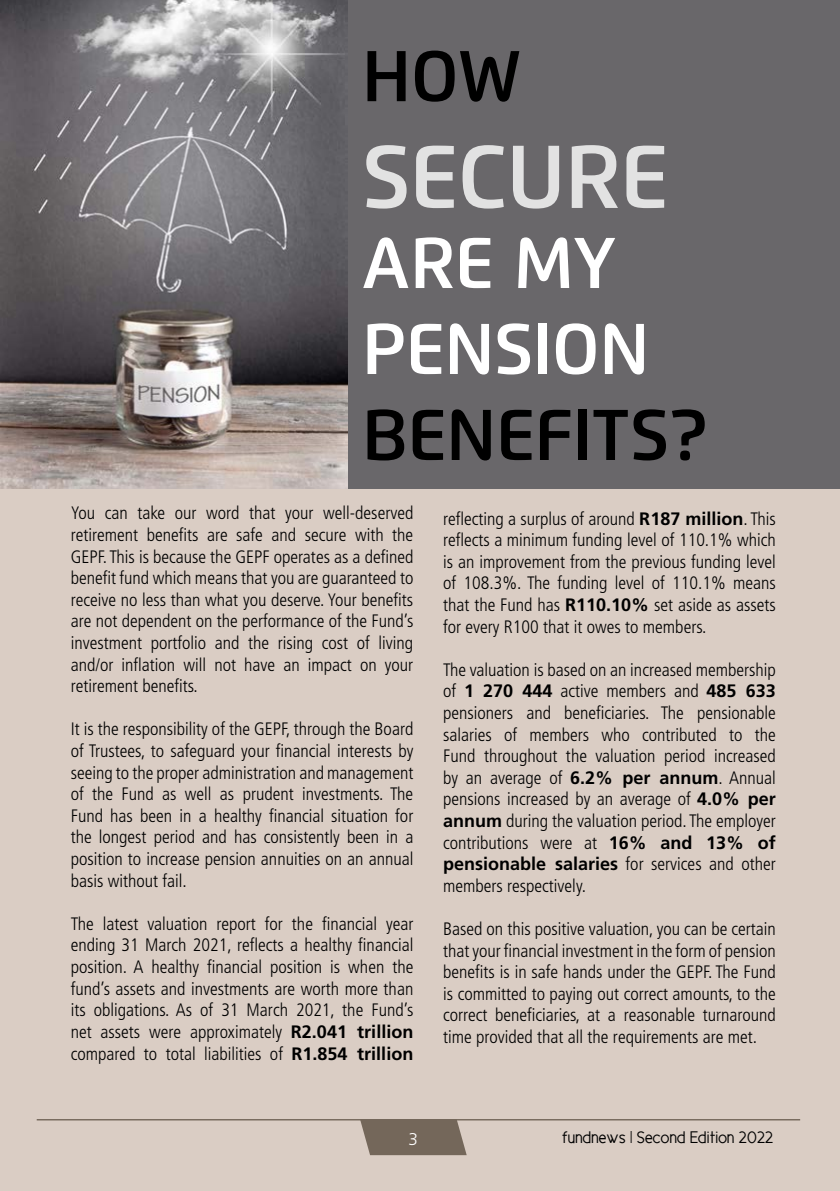
<style>
.page{position:relative;width:840px;height:1191px;background:#fff}
.page>*{position:absolute;margin:0;border:0;box-sizing:border-box;transform-origin:0 0}
.t1{font:600 89px "Flexo";letter-spacing:-.015em;color:#e2e2e2}
.t2{font:600 71.6px "Flexo";letter-spacing:-.01em;color:#000}
.t3{font:600 71.6px/86px "Flexo";letter-spacing:-.01em;color:#fff}
.t4{font:300 condensed 18px/21.6px "Frutiger";color:#000;text-align:justify}
.t5{font:17px "New Cicle Gordita";color:#000}
.t6{font:300 17px "Frutiger";color:#fff}
.s1{font-weight:700;font-stretch:normal}
</style>
<div class="page">
<div style="left:0;top:0;width:838px;height:1191px;background:#dacdc4"></div>
<svg style="left:360px;top:1120px;width:106px;height:35px;background:#7c6f63"></svg>
<hr style="left:37px;top:1119px;width:762px;height:1px;background:#74675a">
<div style="left:0;top:0;width:839px;height:489px;background:#69676a"></div>
<img style="left:0;top:0;width:347px;height:489px">
<h2 class="t2" style="left:361px;top:32px;width:161px">HOW</h2>
<h1 class="t1" style="left:361px;top:122px;width:309px">SECURE</h1>
<h2 class="t3" style="left:361px;top:219px;width:289px">ARE MY<br>PENSION</h2>
<h2 class="t2" style="left:361px;top:391px;width:346px">BENEFITS?</h2>
<p class="t4" style="left:71px;top:502px;width:344px">You can take our word that your well-deserved retirement benefits are safe and secure with the GEPF. This is because the GEPF operates as a defined benefit fund which means that you are guaranteed to receive no less than what you deserve. Your benefits are not dependent on the performance of the Fund’s investment portfolio and the rising cost of living and/or inflation will not have an impact on your retirement benefits.</p>
<p class="t4" style="left:71px;top:718px;width:344px">It is the responsibility of the GEPF, through the Board of Trustees, to safeguard your financial interests by seeing to the proper administration and management of the Fund as well as prudent investments. The Fund has been in a healthy financial situation for the longest period and has consistently been in a position to increase pension annuities on an annual basis without fail.</p>
<p class="t4" style="left:71px;top:913px;width:344px">The latest valuation report for the financial year ending 31 March 2021, reflects a healthy financial position. A healthy financial position is when the fund’s assets and investments are worth more than its obligations. As of 31 March 2021, the Fund’s net assets were approximately <span class="s1">R2.041 trillion </span>compared to total liabilities of <span class="s1">R1.854 trillion</span></p>
<p class="t4" style="left:443px;top:508px;width:334px">reflecting a surplus of around <span class="s1">R187 million</span>. This reflects a minimum funding level of 110.1% which is an improvement from the previous funding level of 108.3%. The funding level of 110.1% means that the Fund has <span class="s1">R110.10%</span> set aside as assets for every R100 that it owes to members.</p>
<p class="t4" style="left:443px;top:659px;width:334px">The valuation is based on an increased membership of <span class="s1">1 270 444</span> active members and <span class="s1">485 633 </span>pensioners and beneficiaries. The pensionable salaries of members who contributed to the Fund throughout the valuation period increased by an average of <span class="s1">6.2% per annum</span>. Annual pensions increased by an average of <span class="s1">4.0% per annum</span> during the valuation period. The employer contributions were at <span class="s1">16% and 13% of pensionable salaries</span> for services and other members respectively.</p>
<p class="t4" style="left:443px;top:918px;width:334px">Based on this positive valuation, you can be certain that your financial investment in the form of pension benefits is in safe hands under the GEPF. The Fund is committed to paying out correct amounts, to the correct beneficiaries, at a reasonable turnaround time provided that all the requirements are met.</p>
<p class="t6" style="left:408px;top:1129px;width:11px">3</p>
<p class="t5" style="left:562px;top:1128px;width:212px">fundnews | Second Edition 2022</p>
</div>
